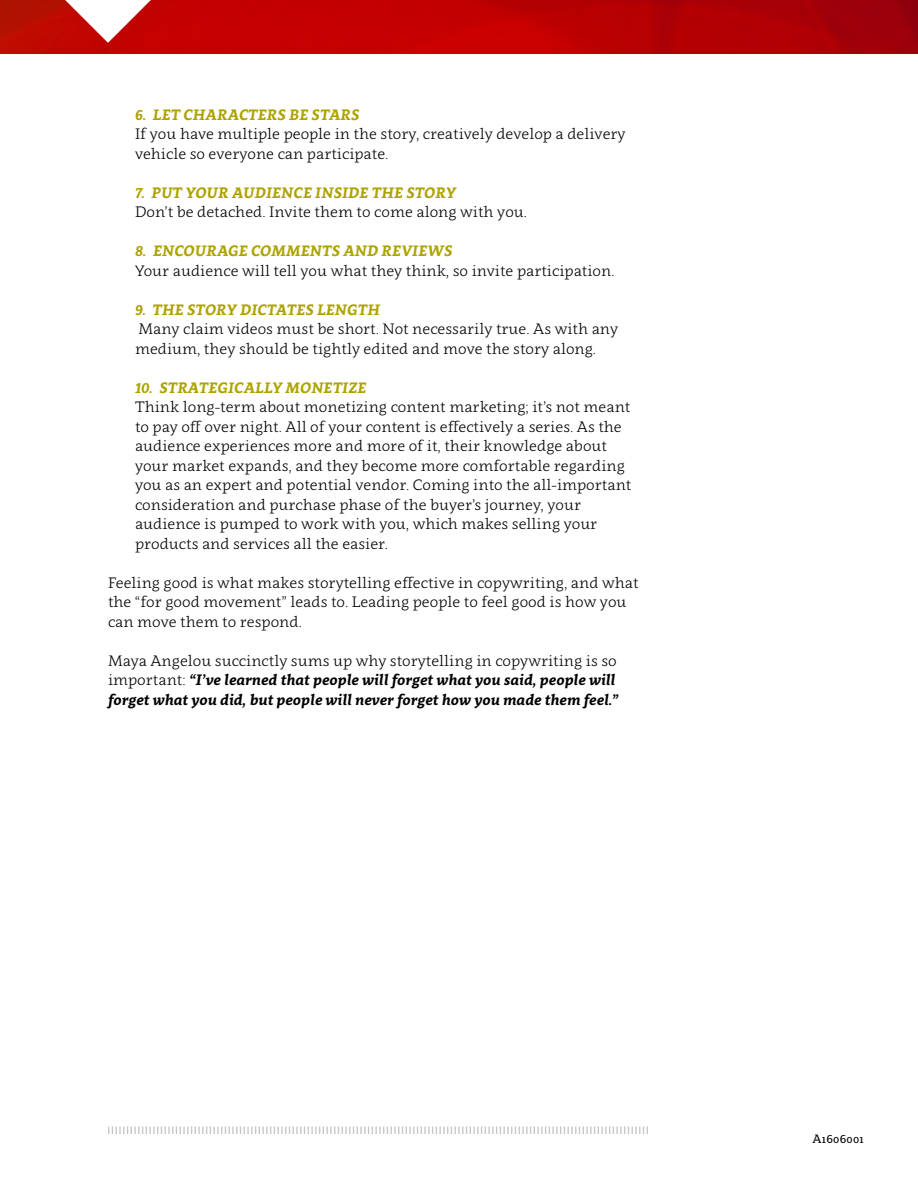
<style>
.page{position:relative;width:918px;height:1188px;background:#fff}
.page>*{position:absolute;margin:0;border:0;box-sizing:border-box;transform-origin:0 0}
.t1{font:300 15px/19.5px "Clavo";color:#000}
.t2{font:italic 700 15px/19.5px "Clavo";color:#000}
.t3{font:italic 700 15px "Clavo";letter-spacing:.01em;color:#ada300}
.t4{font:12px "Clavo";letter-spacing:.025em;color:#000}
.s1{font-weight:300;font-style:normal}
</style>
<div class="page">
<img style="left:0;top:0;width:918px;height:54px">
<svg style="left:0;top:0;width:208px;height:43px"></svg>
<svg style="left:108px;top:1126px;width:540px;height:8px"></svg>
<p class="t3" style="left:135px;top:104px;width:226px">6. LET CHARACTERS BE STARS</p>
<p class="t1" style="left:135px;top:124px;width:492px">If you have multiple people in the story, creatively develop a delivery vehicle so everyone can participate.</p>
<p class="t3" style="left:135px;top:182px;width:322px">7. PUT YOUR AUDIENCE INSIDE THE STORY</p>
<p class="t1" style="left:135px;top:202px;width:394px">Don’t be detached. Invite them to come along with you.</p>
<p class="t3" style="left:135px;top:240px;width:319px">8. ENCOURAGE COMMENTS AND REVIEWS</p>
<p class="t1" style="left:135px;top:260px;width:481px">Your audience will tell you what they think, so invite participation.</p>
<p class="t3" style="left:135px;top:299px;width:247px">9. THE STORY DICTATES LENGTH</p>
<p class="t1" style="left:135px;top:319px;width:485px">Many claim videos must be short. Not necessarily true. As with any medium, they should be tightly edited and move the story along.</p>
<p class="t3" style="left:135px;top:377px;width:233px">10. STRATEGICALLY MONETIZE</p>
<p class="t1" style="left:135px;top:397px;width:498px">Think long-term about monetizing content marketing; it’s not meant to pay off over night. All of your content is effectively a series. As the audience experiences more and more of it, their knowledge about your market expands, and they become more comfortable regarding you as an expert and potential vendor. Coming into the all-important consideration and purchase phase of the buyer’s journey, your audience is pumped to work with you, which makes selling your products and services all the easier.</p>
<p class="t1" style="left:108px;top:572px;width:532px">Feeling good is what makes storytelling effective in copywriting, and what the “for good movement” leads to. Leading people to feel good is how you can move them to respond.</p>
<p class="t2" style="left:108px;top:650px;width:512px"><span class="s1">Maya Angelou succinctly sums up why storytelling in copywriting is so important:</span> “I’ve learned that people will forget what you said, people will forget what you did, but people will never forget how you made them feel.”</p>
<p class="t4" style="left:812px;top:1131px;width:53px">A1606001</p>
</div>
